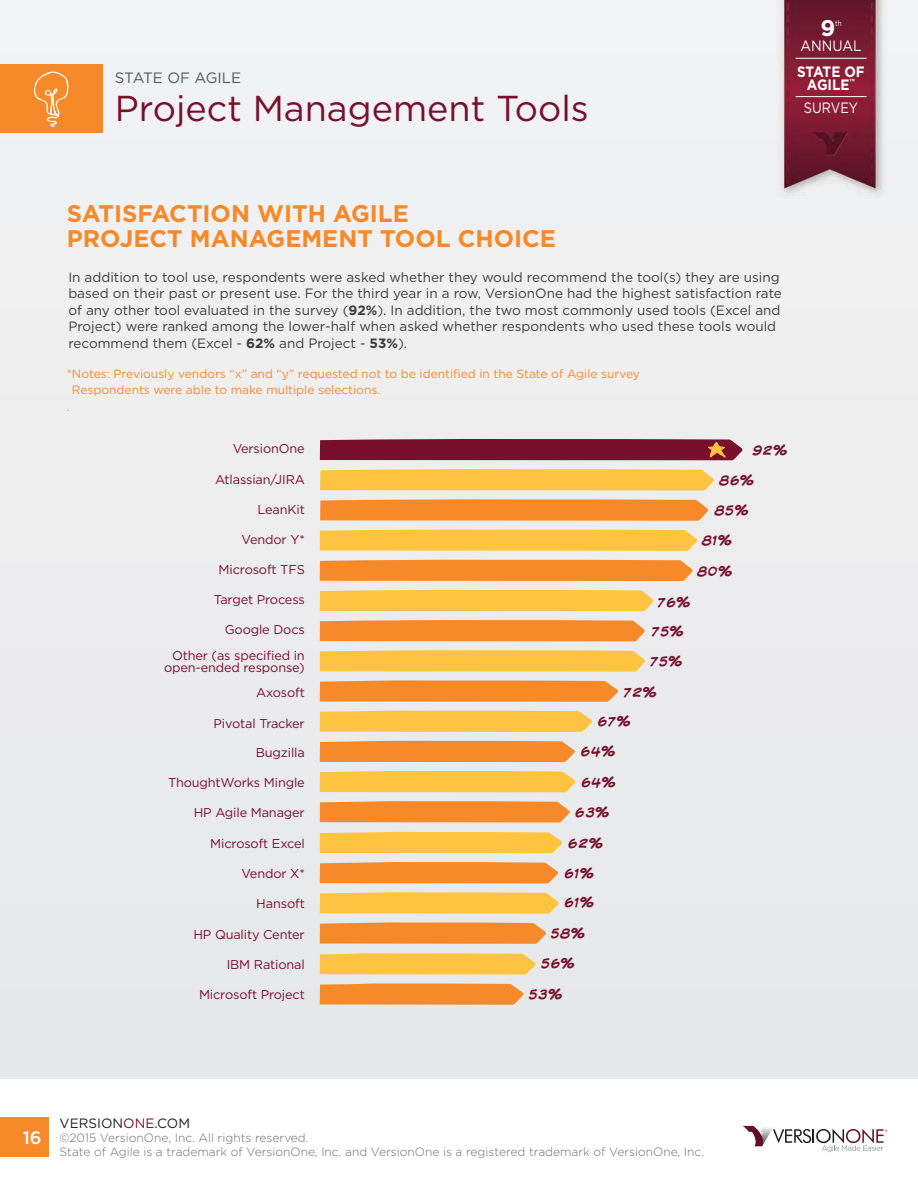
<style>
.page{position:relative;width:918px;height:1188px;background:#fff}
.page>*{position:absolute;margin:0;border:0;box-sizing:border-box;transform-origin:0 0}
.t1{font:36px "Gotham";color:#780f2d}
.t2{font:700 24px/25.5px "Gotham";color:#f6892a}
.t3{font:700 22.65px "Gotham";color:#fff}
.t4{font:500 18px "Gotham";color:#fff}
.t5{font:700 15px/13.5px "Gotham";color:#fff;text-align:center;scale:.9 1}
.t6{font:15px "Gotham";color:#57585a}
.t7{font:15px "Gotham";color:#fff;scale:.9 1}
.t8{font:15px "Gotham";color:#fff;scale:.85 1}
.t9{font:13.95px/30.2px "Komika Display";letter-spacing:.1em;color:#780f2d}
.t10{font:13.5px/16.5px "Gotham";color:#3e3e3f}
.t11{font:13.5px "Gotham";color:#231f20}
.t12{font:12.75px/12px "Gotham";letter-spacing:-.01em;color:#780f2d;text-align:right}
.t13{font:300 12px/14.4px "Gotham";color:#6c6d70}
.t14{font:12px "Gotham";color:#f6892a}
.t15{font:7.8px "Gotham";color:#fff;scale:.79 1}
.s1{font-weight:700}
.s2{color:#780f2d}
</style>
<div class="page">
<div style="left:0;top:0;width:918px;height:1079px;background:#ededee"></div>
<svg style="left:743px;top:1126px;width:145px;height:26px"></svg>
<div style="left:0;top:1117px;width:49px;height:40px;background:#f6892a"></div>
<div style="left:0;top:64px;width:103px;height:69px;background:#f6892a"></div>
<img style="left:777px;top:0;width:111px;height:200px">
<img style="left:776px;top:0;width:108px;height:197px">
<hr style="left:796px;top:58px;width:71px;height:1px;background:#fff">
<hr style="left:796px;top:96px;width:71px;height:1px;background:#fff">
<div style="left:320px;top:469px;width:394px;height:21px;background:#fec340"></div>
<svg style="left:320px;top:499px;width:388px;height:22px;background:#f58f36"></svg>
<svg style="left:320px;top:529px;width:377px;height:22px;background:#fcc54a"></svg>
<div style="left:320px;top:560px;width:373px;height:21px;background:#f6892a"></div>
<div style="left:320px;top:590px;width:333px;height:21px;background:#fec340"></div>
<div style="left:320px;top:620px;width:325px;height:21px;background:#f6892a"></div>
<svg style="left:320px;top:650px;width:325px;height:22px;background:#fcc54b"></svg>
<svg style="left:320px;top:680px;width:298px;height:22px;background:#f58f37"></svg>
<svg style="left:320px;top:710px;width:272px;height:22px;background:#fcc54b"></svg>
<div style="left:320px;top:741px;width:255px;height:21px;background:#f6892a"></div>
<div style="left:320px;top:771px;width:255px;height:21px;background:#fec340"></div>
<svg style="left:320px;top:801px;width:250px;height:21px;background:#f58d32"></svg>
<div style="left:320px;top:832px;width:242px;height:21px;background:#fec340"></div>
<svg style="left:320px;top:862px;width:238px;height:21px;background:#f58c31"></svg>
<svg style="left:320px;top:892px;width:239px;height:22px;background:#fcc54c"></svg>
<svg style="left:320px;top:922px;width:226px;height:22px;background:#f48f37"></svg>
<svg style="left:320px;top:953px;width:216px;height:22px;background:#fcc54c"></svg>
<svg style="left:320px;top:983px;width:204px;height:22px;background:#f49039"></svg>
<svg style="left:320px;top:439px;width:423px;height:21px;background:#7c1732"></svg>
<svg style="left:34px;top:71px;width:35px;height:56px"></svg>
<p class="t6" style="left:115px;top:68px;width:128px">STATE OF AGILE</p>
<h1 class="t1" style="left:115px;top:85px;width:475px">Project Management Tools</h1>
<h3 class="t3" style="left:820px;top:13px;width:16px">9</h3>
<p class="t15" style="left:835px;top:18px;width:10px">th</p>
<p class="t7" style="left:801px;top:36px;width:69px">ANNUAL</p>
<p class="t5" style="left:797px;top:65px;width:77px">STATE OF<br>AGILE<sup>™</sup></p>
<p class="t8" style="left:804px;top:98px;width:65px">SURVEY</p>
<h2 class="t2" style="left:67px;top:200px;width:491px">SATISFACTION WITH AGILE<br>PROJECT MANAGEMENT TOOL CHOICE</h2>
<p class="t10" style="left:68px;top:268px;width:715px">In addition to tool use, respondents were asked whether they would recommend the tool(s) they are using based on their past or present use. For the third year in a row, VersionOne had the highest satisfaction rate of any other tool evaluated in the survey (<span class="s1">92%</span>). In addition, the two most commonly used tools (Excel and Project) were ranked among the lower-half when asked whether respondents who used these tools would recommend them (Excel - <span class="s1">62%</span> and Project - <span class="s1">53%</span>).</p>
<p class="t14" style="left:67px;top:366px;width:575px">*Notes: Previously vendors “x” and “y” requested not to be identified in the State of Agile survey</p>
<p class="t14" style="left:72px;top:382px;width:310px">Respondents were able to make multiple selections.</p>
<p class="t14" style="left:67px;top:399px;width:4px">.</p>
<p class="t12" style="left:233px;top:443px;width:74px">VersionOne</p>
<p class="t9" style="left:752px;top:435px;width:36px">92%</p>
<p class="t12" style="left:215px;top:473px;width:91px">Atlassian/JIRA</p>
<p class="t9" style="left:719px;top:466px;width:36px">86%</p>
<p class="t12" style="left:257px;top:503px;width:49px">LeanKit</p>
<p class="t9" style="left:714px;top:495px;width:35px">85%</p>
<p class="t12" style="left:242px;top:533px;width:65px">Vendor Y*</p>
<p class="t9" style="left:702px;top:525px;width:31px">81%</p>
<p class="t12" style="left:219px;top:563px;width:88px">Microsoft TFS</p>
<p class="t9" style="left:697px;top:556px;width:36px">80%</p>
<p class="t12" style="left:214px;top:594px;width:92px">Target Process</p>
<p class="t9" style="left:657px;top:587px;width:34px">76%</p>
<p class="t12" style="left:225px;top:623px;width:82px">Google Docs</p>
<p class="t9" style="left:650px;top:616px;width:35px">75%<br>75%</p>
<p class="t12" style="left:256px;top:687px;width:50px">Axosoft</p>
<p class="t9" style="left:624px;top:677px;width:35px">72%</p>
<p class="t12" style="left:214px;top:717px;width:93px">Pivotal Tracker</p>
<p class="t9" style="left:598px;top:706px;width:34px">67%</p>
<p class="t12" style="left:256px;top:747px;width:51px">Bugzilla</p>
<p class="t9" style="left:581px;top:736px;width:36px">64%</p>
<p class="t12" style="left:168px;top:776px;width:138px">ThoughtWorks Mingle</p>
<p class="t9" style="left:581px;top:767px;width:36px">64%</p>
<p class="t12" style="left:194px;top:807px;width:113px">HP Agile Manager</p>
<p class="t9" style="left:575px;top:797px;width:35px">63%</p>
<p class="t12" style="left:210px;top:837px;width:96px">Microsoft Excel</p>
<p class="t9" style="left:568px;top:828px;width:36px">62%</p>
<p class="t12" style="left:241px;top:868px;width:65px">Vendor X*</p>
<p class="t9" style="left:565px;top:858px;width:31px">61%</p>
<p class="t12" style="left:256px;top:898px;width:50px">Hansoft</p>
<p class="t9" style="left:565px;top:887px;width:31px">61%</p>
<p class="t12" style="left:193px;top:928px;width:113px">HP Quality Center</p>
<p class="t9" style="left:551px;top:918px;width:35px">58%</p>
<p class="t12" style="left:227px;top:958px;width:80px">IBM Rational</p>
<p class="t9" style="left:541px;top:948px;width:35px">56%</p>
<p class="t12" style="left:199px;top:988px;width:107px">Microsoft Project</p>
<p class="t9" style="left:529px;top:979px;width:35px">53%</p>
<p class="t12" style="left:164px;top:650px;width:142px">Other (as specified in open-ended response)</p>
<h3 class="t4" style="left:23px;top:1125px;width:20px">16</h3>
<p class="t11" style="left:60px;top:1114px;width:132px">VERSION<span class="s2">ONE</span>.COM</p>
<p class="t13" style="left:60px;top:1130px;width:646px">©2015 VersionOne, Inc. All rights reserved.<br>State of Agile is a trademark of VersionOne, Inc. and VersionOne is a registered trademark of VersionOne, Inc.</p>
</div>
